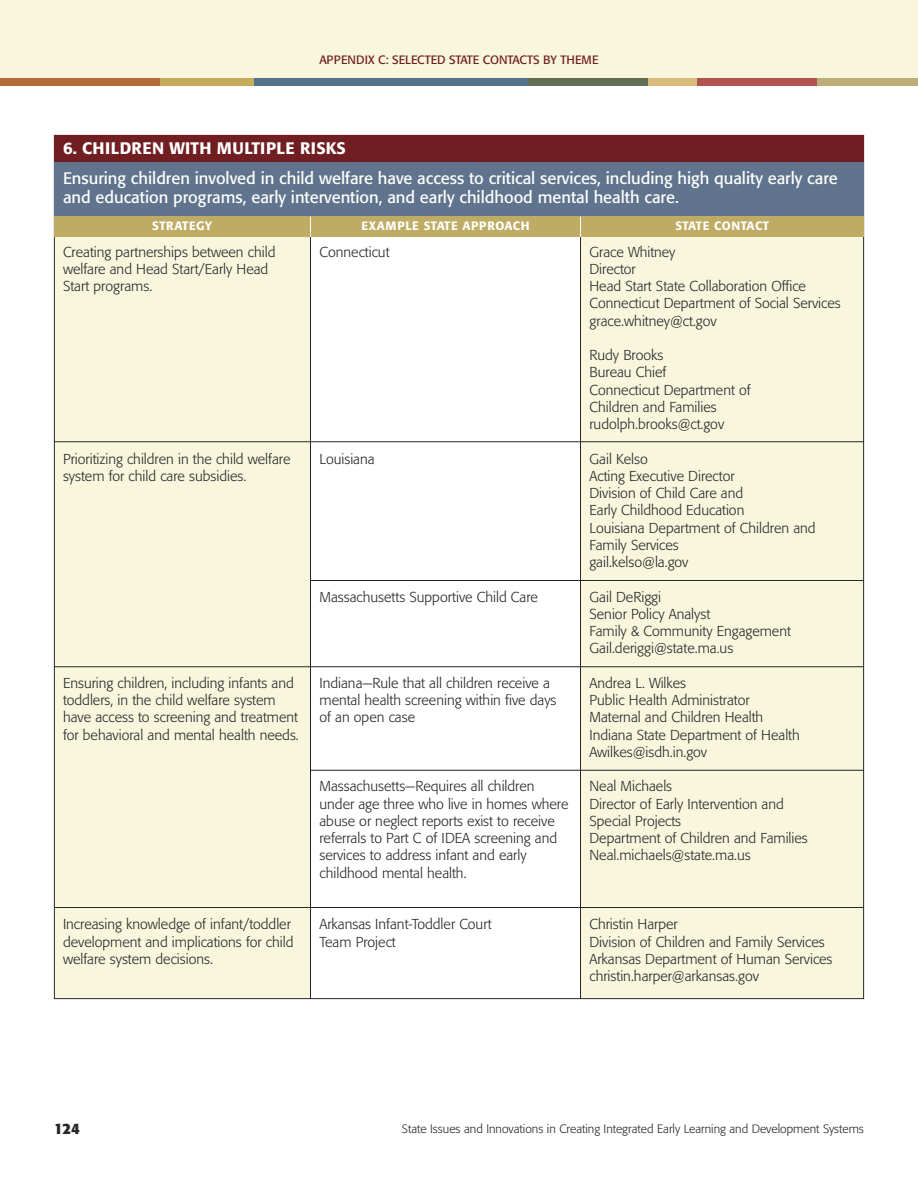
<style>
.page{position:relative;width:918px;height:1188px;background:#fff}
.page>*{position:absolute;margin:0;border:0;box-sizing:border-box;transform-origin:0 0}
.t1{font:16.5px/19.5px "Formata";color:#fff}
.t2{font:500 16.5px "Formata";letter-spacing:.015em;color:#fff}
.t3{font:700 15px "Formata";color:#272627}
.t4{font:300 14.25px/17.2px "Formata";color:#272627}
.t5{font:300 12px "Formata";color:#272627}
.t6{font:12px "Formata";color:#701e22}
.t7{font:500 12px "Formata";letter-spacing:.03em;color:#fff}
.t8{font:500 12px "Formata";letter-spacing:.05em;color:#fff}
</style>
<div class="page">
<div style="left:0;top:0;width:918px;height:81px;background:#f9f6de"></div>
<div style="left:0;top:79px;width:161px;height:7px;background:#b46c3a"></div>
<div style="left:251px;top:79px;width:278px;height:7px;background:#53738d"></div>
<div style="left:160px;top:79px;width:94px;height:7px;background:#c6ab5a"></div>
<div style="left:528px;top:79px;width:120px;height:7px;background:#616f56"></div>
<div style="left:697px;top:79px;width:120px;height:7px;background:#b15451"></div>
<div style="left:648px;top:79px;width:49px;height:7px;background:#d7bd79"></div>
<div style="left:817px;top:79px;width:101px;height:7px;background:#bdae79"></div>
<div style="left:580px;top:216px;width:284px;height:783px;background:#f9f6de"></div>
<div style="left:54px;top:216px;width:256px;height:783px;background:#f9f6de"></div>
<hr style="left:310px;top:216px;width:1px;height:783px;background:#272627">
<hr style="left:580px;top:216px;width:1px;height:783px;background:#272627">
<hr style="left:54px;top:441px;width:810px;height:1px;background:#272627">
<hr style="left:54px;top:666px;width:810px;height:1px;background:#272627">
<hr style="left:54px;top:907px;width:810px;height:1px;background:#272627">
<div style="left:54px;top:135px;width:810px;height:27px;background:#701e22"></div>
<div style="left:54px;top:162px;width:810px;height:54px;background:#60758d"></div>
<div style="left:54px;top:216px;width:810px;height:20px;background:#beac64"></div>
<svg style="left:310px;top:217px;width:1px;height:20px"></svg>
<svg style="left:580px;top:217px;width:1px;height:20px"></svg>
<hr style="left:310px;top:580px;width:554px;height:1px;background:#272627">
<hr style="left:310px;top:770px;width:554px;height:1px;background:#272627">
<p class="t6" style="left:319px;top:54px;width:281px">APPENDIX C: SELECTED STATE CONTACTS BY THEME</p>
<p class="t2" style="left:63px;top:141px;width:284px">6. CHILDREN WITH MULTIPLE RISKS</p>
<p class="t1" style="left:63px;top:170px;width:776px">Ensuring children involved in child welfare have access to critical services, including high quality early care and education programs, early intervention, and early childhood mental health care.</p>
<p class="t7" style="left:152px;top:221px;width:61px">STRATEGY</p>
<p class="t8" style="left:361px;top:221px;width:170px">EXAMPLE STATE APPROACH</p>
<p class="t7" style="left:675px;top:221px;width:95px">STATE CONTACT</p>
<p class="t4" style="left:63px;top:244px;width:214px">Creating partnerships between child welfare and Head Start/Early Head<br>Start programs.</p>
<p class="t4" style="left:320px;top:244px;width:72px">Connecticut</p>
<p class="t4" style="left:63px;top:451px;width:229px">Prioritizing children in the child welfare system for child care subsidies.</p>
<p class="t4" style="left:320px;top:451px;width:57px">Louisiana</p>
<p class="t4" style="left:320px;top:589px;width:220px">Massachusetts Supportive Child Care</p>
<p class="t4" style="left:63px;top:675px;width:237px">Ensuring children, including infants and toddlers, in the child welfare system have access to screening and treatment for behavioral and mental health needs.</p>
<p class="t4" style="left:63px;top:917px;width:232px">Increasing knowledge of infant/toddler development and implications for child welfare system decisions.</p>
<p class="t4" style="left:320px;top:675px;width:239px">Indiana—Rule that all children receive a mental health screening within five days of an open case</p>
<p class="t4" style="left:320px;top:779px;width:250px">Massachusetts—Requires all children under age three who live in homes where abuse or neglect reports exist to receive referrals to Part C of IDEA screening and services to address infant and early childhood mental health.</p>
<p class="t4" style="left:320px;top:917px;width:174px">Arkansas Infant-Toddler Court<br>Team Project</p>
<p class="t4" style="left:589px;top:244px;width:253px">Grace Whitney<br>Director<br>Head Start State Collaboration Office<br>Connecticut Department of Social Services grace.whitney@ct.gov</p>
<p class="t4" style="left:589px;top:348px;width:163px">Rudy Brooks<br>Bureau Chief<br>Connecticut Department of<br>Children and Families rudolph.brooks@ct.gov</p>
<p class="t4" style="left:589px;top:451px;width:228px">Gail Kelso<br>Acting Executive Director<br>Division of Child Care and<br>Early Childhood Education<br>Louisiana Department of Children and<br>Family Services<br>gail.kelso@la.gov</p>
<p class="t4" style="left:589px;top:589px;width:203px">Gail DeRiggi<br>Senior Policy Analyst<br>Family &amp; Community Engagement<br>Gail.deriggi@state.ma.us</p>
<p class="t4" style="left:589px;top:675px;width:212px">Andrea L. Wilkes<br>Public Health Administrator<br>Maternal and Children Health<br>Indiana State Department of Health<br>Awilkes@isdh.in.gov</p>
<p class="t4" style="left:589px;top:779px;width:220px">Neal Michaels<br>Director of Early Intervention and<br>Special Projects<br>Department of Children and Families<br>Neal.michaels@state.ma.us</p>
<p class="t4" style="left:589px;top:917px;width:245px">Christin Harper<br>Division of Children and Family Services<br>Arkansas Department of Human Services christin.harper@arkansas.gov</p>
<p class="t3" style="left:54px;top:1122px;width:27px">124</p>
<p class="t5" style="left:402px;top:1123px;width:464px">State Issues and Innovations in Creating Integrated Early Learning and Development Systems</p>
</div>
